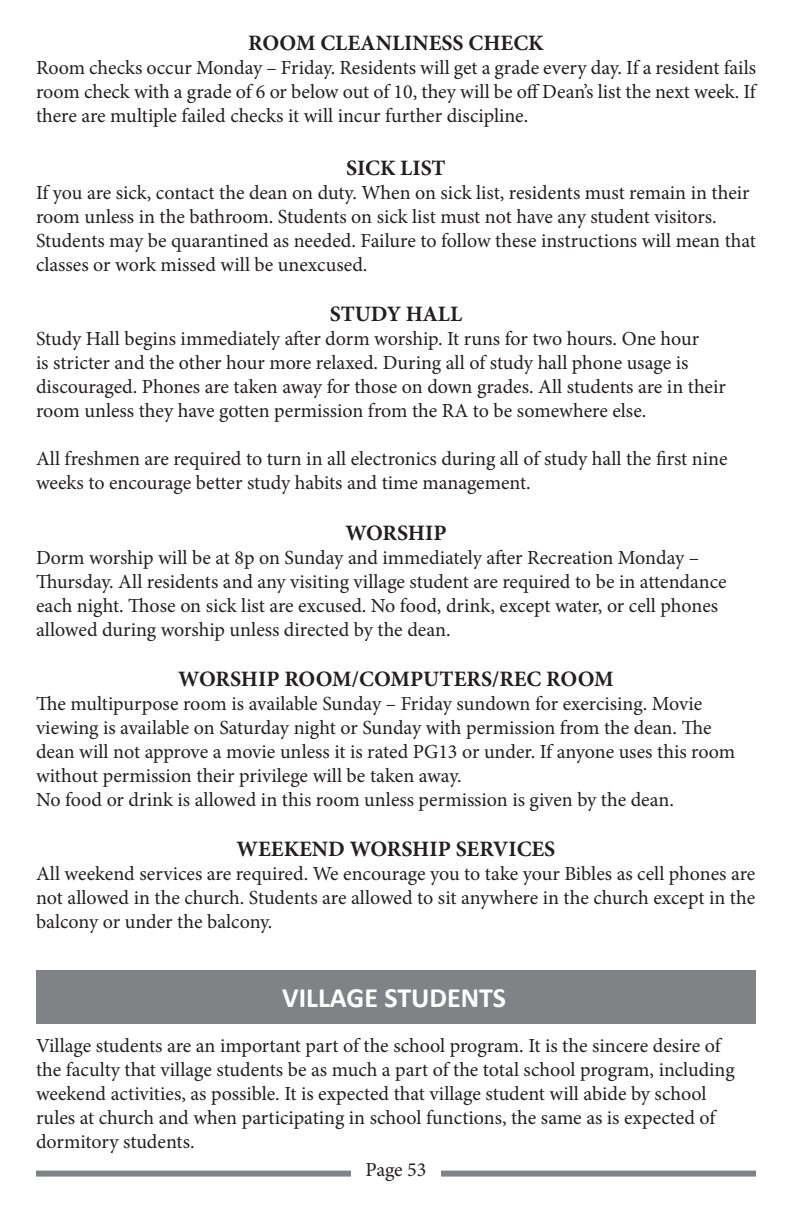
<style>
.page{position:relative;width:792px;height:1224px;background:#fff}
.page>*{position:absolute;margin:0;border:0;box-sizing:border-box;transform-origin:0 0}
.t1{font:700 28px "Calibri";color:#fff}
.t2{font:700 22px "Minion Pro";color:#231f20}
.t3{font:20px/24px "Minion Pro";color:#231f20}
</style>
<div class="page">
<div style="left:36px;top:1171px;width:720px;height:6px;background:#808285"></div>
<div style="left:351px;top:1162px;width:90px;height:23px;background:#fff"></div>
<div style="left:36px;top:970px;width:720px;height:54px;background:#808285"></div>
<p class="t2" style="left:248px;top:27px;width:297px">ROOM CLEANLINESS CHECK</p>
<p class="t3" style="left:36px;top:56px;width:722px;text-align:justify">Room checks occur Monday – Friday. Residents will get a grade every day. If a resident fails room check with a grade of 6 or below out of 10, they will be off Dean’s list the next week. If there are multiple failed checks it will incur further discipline.</p>
<p class="t2" style="left:346px;top:152px;width:101px">SICK LIST</p>
<p class="t3" style="left:36px;top:181px;width:722px">If you are sick, contact the dean on duty. When on sick list, residents must remain in their room unless in the bathroom. Students on sick list must not have any student visitors.<br>Students may be quarantined as needed. Failure to follow these instructions will mean that classes or work missed will be unexcused.</p>
<p class="t2" style="left:330px;top:299px;width:134px">STUDY HALL</p>
<p class="t3" style="left:36px;top:327px;width:691px">Study Hall begins immediately after dorm worship. It runs for two hours. One hour<br>is stricter and the other hour more relaxed. During all of study hall phone usage is discouraged. Phones are taken away for those on down grades. All students are in their room unless they have gotten permission from the RA to be somewhere else.</p>
<p class="t3" style="left:36px;top:447px;width:693px">All freshmen are required to turn in all electronics during all of study hall the first nine weeks to encourage better study habits and time management.</p>
<p class="t2" style="left:345px;top:517px;width:103px">WORSHIP</p>
<p class="t3" style="left:36px;top:545px;width:692px">Dorm worship will be at 8p on Sunday and immediately after Recreation Monday – Thursday. All residents and any visiting village student are required to be in attendance each night. Those on sick list are excused. No food, drink, except water, or cell phones allowed during worship unless directed by the dean.</p>
<p class="t2" style="left:178px;top:663px;width:437px">WORSHIP ROOM/COMPUTERS/REC ROOM</p>
<p class="t3" style="left:36px;top:692px;width:701px">The multipurpose room is available Sunday – Friday sundown for exercising. Movie viewing is available on Saturday night or Sunday with permission from the dean. The dean will not approve a movie unless it is rated PG13 or under. If anyone uses this room without permission their privilege will be taken away.</p>
<p class="t3" style="left:36px;top:788px;width:640px">No food or drink is allowed in this room unless permission is given by the dean.</p>
<p class="t2" style="left:237px;top:834px;width:320px">WEEKEND WORSHIP SERVICES</p>
<p class="t3" style="left:36px;top:862px;width:721px;text-align:justify">All weekend services are required. We encourage you to take your Bibles as cell phones are not allowed in the church. Students are allowed to sit anywhere in the church except in the balcony or under the balcony.</p>
<p class="t1" style="left:282px;top:978px;width:225px">VILLAGE STUDENTS</p>
<p class="t3" style="left:36px;top:1034px;width:700px">Village students are an important part of the school program. It is the sincere desire of the faculty that village students be as much a part of the total school program, including weekend activities, as possible. It is expected that village student will abide by school rules at church and when participating in school functions, the same as is expected of dormitory students.</p>
<p class="t3" style="left:366px;top:1158px;width:62px">Page 53</p>
</div>
